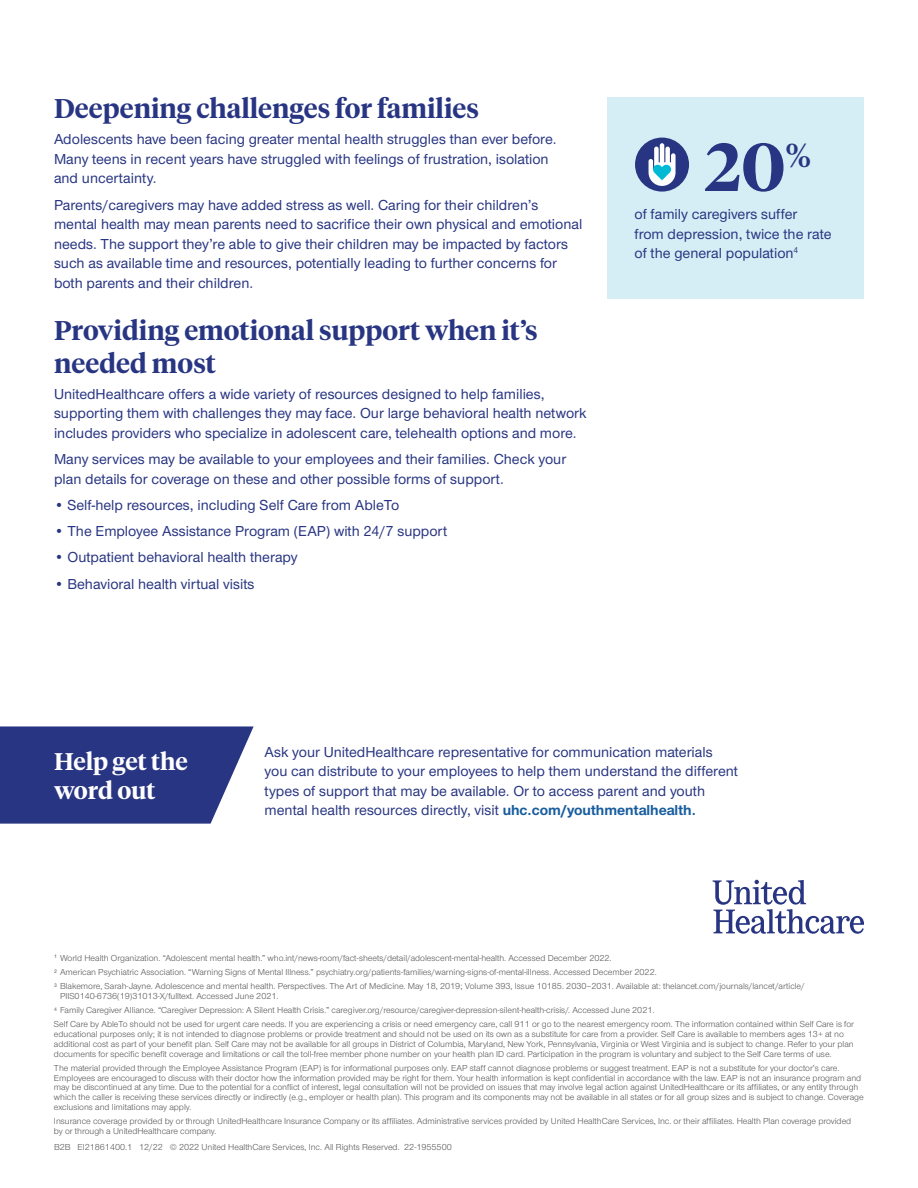
<style>
.page{position:relative;width:918px;height:1188px;background:#fff}
.page>*{position:absolute;margin:0;border:0;box-sizing:border-box;transform-origin:0 0}
.t1{font:600 67.5px "UHC Serif Headline";color:#283582}
.t2{font:600 27px/32.4px "UHC Serif Headline";color:#283582}
.t3{font:600 24px/28.8px "UHC Serif Headline";color:#fff}
.t4{font:500 15px/19.5px "UHC Sans";color:#283582}
.t5{font:9px/9.8px "UHC Sans";color:#57585a}
.s1{font-weight:700;color:#175d9e}
</style>
<div class="page">
<svg style="left:713px;top:880px;width:151px;height:54px"></svg>
<div style="left:608px;top:97px;width:256px;height:202px;background:#d5eef5"></div>
<div style="left:635px;top:138px;width:54px;height:54px;background:#283582;border-radius:50%"></div>
<svg style="left:649px;top:143px;width:27px;height:43px"></svg>
<svg style="left:0;top:726px;width:254px;height:98px;background:#3b478d"></svg>
<h2 class="t2" style="left:54px;top:91px;width:427px">Deepening challenges for families</h2>
<h3 class="t4" style="left:54px;top:129px;width:504px">Adolescents have been facing greater mental health struggles than ever before.<br>Many teens in recent years have struggled with feelings of frustration, isolation and uncertainty.</h3>
<p class="t4" style="left:54px;top:194px;width:530px">Parents/caregivers may have added stress as well. Caring for their children’s mental health may mean parents need to sacrifice their own physical and emotional needs. The support they’re able to give their children may be impacted by factors such as available time and resources, potentially leading to further concerns for both parents and their children.</p>
<h2 class="t2" style="left:54px;top:313px;width:485px">Providing emotional support when it’s needed most</h2>
<p class="t4" style="left:54px;top:384px;width:534px">UnitedHealthcare offers a wide variety of resources designed to help families, supporting them with challenges they may face. Our large behavioral health network includes providers who specialize in adolescent care, telehealth options and more.</p>
<h3 class="t4" style="left:54px;top:449px;width:514px">Many services may be available to your employees and their families. Check your plan details for coverage on these and other possible forms of support.</h3>
<h3 class="t4" style="left:54px;top:495px;width:347px">• Self-help resources, including Self Care from AbleTo</h3>
<h3 class="t4" style="left:54px;top:521px;width:395px">• The Employee Assistance Program (EAP) with 24/7 support</h3>
<h3 class="t4" style="left:54px;top:547px;width:245px">• Outpatient behavioral health therapy</h3>
<h3 class="t4" style="left:54px;top:573px;width:202px">• Behavioral health virtual visits</h3>
<h1 class="t1" style="left:705px;top:121px;width:108px">20<sup>%</sup></h1>
<h3 class="t4" style="left:634px;top:204px;width:199px">of family caregivers suffer<br>from depression, twice the rate of the general population<sup>4</sup></h3>
<h3 class="t3" style="left:54px;top:746px;width:135px">Help get the word out</h3>
<p class="t4" style="left:265px;top:741px;width:475px">Ask your UnitedHealthcare representative for communication materials you can distribute to your employees to help them understand the different types of support that may be available. Or to access parent and youth mental health resources directly, visit <span class="s1">uhc.com/youthmentalhealth.</span></p>
<p class="t5" style="left:54px;top:950px;width:752px;line-height:14.2px"><sup>1</sup> World Health Organization. “Adolescent mental health.” who.int/news-room/fact-sheets/detail/adolescent-mental-health. Accessed December 2022.<br><sup>2</sup> American Psychiatric Association. “Warning Signs of Mental Illness.” psychiatry.org/patients-families/warning-signs-of-mental-illness. Accessed December 2022.<br><sup>3</sup> Blakemore, Sarah-Jayne. Adolescence and mental health. Perspectives. The Art of Medicine. May 18, 2019; Volume 393, Issue 10185. 2030–2031. Available at: thelancet.com/journals/lancet/article/</p>
<p class="t5" style="left:54px;top:989px;width:802px;line-height:14.2px;text-indent:6px">PIIS0140-6736(19)31013-X/fulltext. Accessed June 2021.<br><sup>4</sup> Family Caregiver Alliance. “Caregiver Depression: A Silent Health Crisis.” caregiver.org/resource/caregiver-depression-silent-health-crisis/. Accessed June 2021.<br>Self Care by AbleTo should not be used for urgent care needs. If you are experiencing a crisis or need emergency care, call 911 or go to the nearest emergency room. The information contained within Self Care is for</p>
<p class="t5" style="left:54px;top:1029px;width:801px">educational purposes only; it is not intended to diagnose problems or provide treatment and should not be used on its own as a substitute for care from a provider. Self Care is available to members ages 13+ at no additional cost as part of your benefit plan. Self Care may not be available for all groups in District of Columbia, Maryland, New York, Pennsylvania, Virginia or West Virginia and is subject to change. Refer to your plan documents for specific benefit coverage and limitations or call the toll-free member phone number on your health plan ID card. Participation in the program is voluntary and subject to the Self Care terms of use.</p>
<p class="t5" style="left:54px;top:1063px;width:811px">The material provided through the Employee Assistance Program (EAP) is for informational purposes only. EAP staff cannot diagnose problems or suggest treatment. EAP is not a substitute for your doctor’s care.<br>Employees are encouraged to discuss with their doctor how the information provided may be right for them. Your health information is kept confidential in accordance with the law. EAP is not an insurance program and may be discontinued at any time. Due to the potential for a conflict of interest, legal consultation will not be provided on issues that may involve legal action against UnitedHealthcare or its affiliates, or any entity through which the caller is receiving these services directly or indirectly (e.g., employer or health plan). This program and its components may not be available in all states or for all group sizes and is subject to change. Coverage exclusions and limitations may apply.</p>
<p class="t5" style="left:54px;top:1116px;width:799px">Insurance coverage provided by or through UnitedHealthcare Insurance Company or its affiliates. Administrative services provided by United HealthCare Services, Inc. or their affiliates. Health Plan coverage provided by or through a UnitedHealthcare company.</p>
<p class="t5" style="left:54px;top:1142px;width:399px">B2B EI21861400.1 12/22 © 2022 United HealthCare Services, Inc. All Rights Reserved. 22-1955500</p>
</div>
